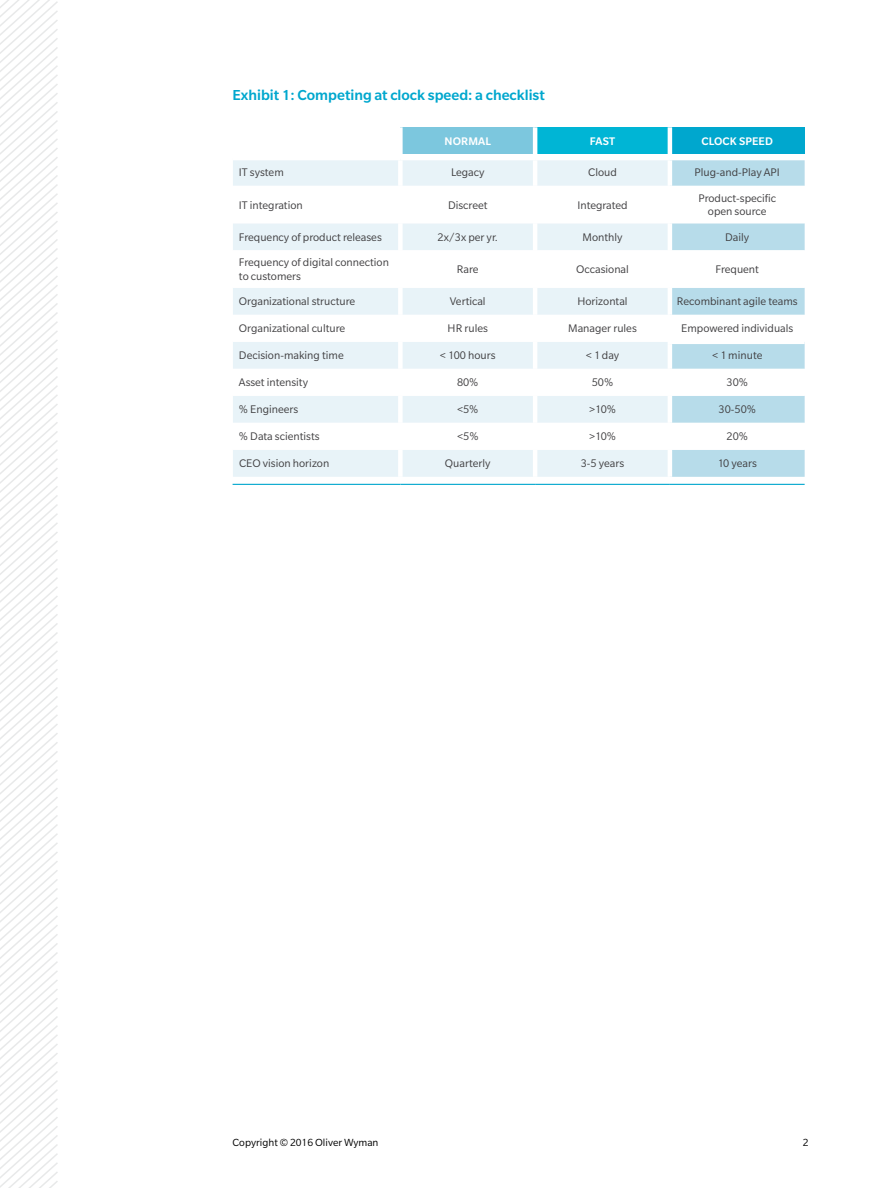
<style>
.page{position:relative;width:893px;height:1188px;background:#fff}
.page>*{position:absolute;margin:0;border:0;box-sizing:border-box;transform-origin:0 0}
.t1{font:500 15.75px "Slate Pro";color:#00a7ce}
.t2{font:12px/13.5px "Slate Pro";color:#414042;text-align:center}
.t3{font:500 12px "Slate Pro";letter-spacing:.01em;color:#fff}
.t4{font:11.25px "Slate Pro";color:#000}
</style>
<div class="page">
<svg style="left:0;top:0;width:58px;height:1188px"></svg>
<div style="left:233px;top:160px;width:435px;height:317px;background:#e8f3f8"></div>
<svg style="left:672px;top:160px;width:133px;height:317px;background:#b8dcea"></svg>
<svg style="left:233px;top:186px;width:572px;height:264px"></svg>
<svg style="left:537px;top:250px;width:131px;height:200px"></svg>
<hr style="left:233px;top:484px;width:167px;height:1px;background:#00a7ce">
<hr style="left:400px;top:484px;width:135px;height:1px;background:#00a7ce">
<hr style="left:535px;top:484px;width:135px;height:1px;background:#00a7ce">
<hr style="left:670px;top:484px;width:135px;height:1px;background:#00a7ce">
<div style="left:398px;top:160px;width:5px;height:26px;background:#fff"></div>
<hr style="left:533px;top:160px;width:4px;height:26px;background:#fff">
<div style="left:398px;top:186px;width:5px;height:37px;background:#fff"></div>
<hr style="left:533px;top:186px;width:4px;height:37px;background:#fff">
<hr style="left:668px;top:186px;width:4px;height:37px;background:#fff">
<div style="left:398px;top:223px;width:5px;height:27px;background:#fff"></div>
<hr style="left:533px;top:223px;width:4px;height:27px;background:#fff">
<hr style="left:668px;top:223px;width:4px;height:27px;background:#fff">
<div style="left:398px;top:250px;width:5px;height:38px;background:#fff"></div>
<hr style="left:533px;top:250px;width:4px;height:38px;background:#fff">
<hr style="left:668px;top:250px;width:4px;height:38px;background:#fff">
<div style="left:398px;top:288px;width:5px;height:27px;background:#fff"></div>
<hr style="left:533px;top:288px;width:4px;height:27px;background:#fff">
<hr style="left:668px;top:288px;width:4px;height:27px;background:#fff">
<div style="left:398px;top:315px;width:5px;height:27px;background:#fff"></div>
<hr style="left:533px;top:315px;width:4px;height:27px;background:#fff">
<hr style="left:668px;top:315px;width:4px;height:25px;background:#fff">
<div style="left:398px;top:342px;width:5px;height:27px;background:#fff"></div>
<hr style="left:533px;top:342px;width:4px;height:27px;background:#fff">
<div style="left:398px;top:369px;width:5px;height:27px;background:#fff"></div>
<hr style="left:533px;top:369px;width:4px;height:27px;background:#fff">
<hr style="left:668px;top:369px;width:4px;height:27px;background:#fff">
<div style="left:398px;top:396px;width:5px;height:27px;background:#fff"></div>
<hr style="left:533px;top:396px;width:4px;height:27px;background:#fff">
<div style="left:398px;top:423px;width:5px;height:27px;background:#fff"></div>
<hr style="left:533px;top:423px;width:4px;height:27px;background:#fff">
<hr style="left:668px;top:423px;width:4px;height:27px;background:#fff">
<div style="left:398px;top:450px;width:5px;height:27px;background:#fff"></div>
<hr style="left:533px;top:450px;width:4px;height:27px;background:#fff">
<svg style="left:400px;top:127px;width:405px;height:27px;background:#2db7d6"></svg>
<hr style="left:668px;top:127px;width:4px;height:27px;background:#fff">
<hr style="left:668px;top:344px;width:4px;height:25px;background:#fff">
<hr style="left:668px;top:340px;width:137px;height:4px;background:#fff">
<hr style="left:668px;top:396px;width:4px;height:27px;background:#fff">
<h1 class="t1" style="left:233px;top:87px;width:314px">Exhibit 1: Competing at clock speed: a checklist</h1>
<p class="t3" style="left:445px;top:134px;width:48px">NORMAL</p>
<p class="t3" style="left:590px;top:134px;width:27px">FAST</p>
<p class="t3" style="left:702px;top:134px;width:73px">CLOCK SPEED</p>
<p class="t2" style="left:239px;top:166px;width:46px">IT system</p>
<p class="t2" style="left:451px;top:166px;width:35px">Legacy</p>
<p class="t2" style="left:588px;top:166px;width:30px">Cloud</p>
<p class="t2" style="left:695px;top:166px;width:87px">Plug-and-Play API</p>
<p class="t2" style="left:239px;top:198px;width:65px">IT integration</p>
<p class="t2" style="left:448px;top:198px;width:41px">Discreet</p>
<p class="t2" style="left:577px;top:198px;width:52px">Integrated</p>
<p class="t2" style="left:698px;top:191px;width:79px">Product-specific open source</p>
<p class="t2" style="left:239px;top:230px;width:144px">Frequency of product releases</p>
<p class="t2" style="left:438px;top:230px;width:62px">2x/3x per yr.</p>
<p class="t2" style="left:582px;top:230px;width:41px">Monthly</p>
<p class="t2" style="left:725px;top:230px;width:26px">Daily</p>
<p class="t2" style="left:239px;top:256px;width:152px;text-align:left">Frequency of digital connection to customers</p>
<p class="t2" style="left:457px;top:262px;width:23px">Rare</p>
<p class="t2" style="left:576px;top:262px;width:54px">Occasional</p>
<p class="t2" style="left:716px;top:262px;width:45px">Frequent</p>
<p class="t2" style="left:239px;top:295px;width:118px">Organizational structure</p>
<p class="t2" style="left:450px;top:295px;width:37px">Vertical</p>
<p class="t2" style="left:577px;top:295px;width:52px">Horizontal</p>
<p class="t2" style="left:677px;top:295px;width:122px">Recombinant agile teams</p>
<p class="t2" style="left:239px;top:322px;width:108px">Organizational culture</p>
<p class="t2" style="left:448px;top:322px;width:42px">HR rules</p>
<p class="t2" style="left:568px;top:322px;width:70px">Manager rules</p>
<p class="t2" style="left:681px;top:322px;width:114px">Empowered individuals</p>
<p class="t2" style="left:239px;top:349px;width:106px">Decision-making time</p>
<p class="t2" style="left:440px;top:349px;width:57px">&lt; 100 hours</p>
<p class="t2" style="left:586px;top:349px;width:35px">&lt;1day</p>
<p class="t2" style="left:712px;top:349px;width:52px">&lt; 1minute</p>
<p class="t2" style="left:239px;top:376px;width:71px">Asset intensity</p>
<p class="t2" style="left:457px;top:376px;width:23px">80%</p>
<p class="t2" style="left:592px;top:376px;width:23px">50%</p>
<p class="t2" style="left:726px;top:376px;width:23px">30%</p>
<p class="t2" style="left:239px;top:403px;width:61px">% Engineers</p>
<p class="t2" style="left:457px;top:403px;width:23px">&lt;5%</p>
<p class="t2" style="left:589px;top:403px;width:28px">&gt;10%</p>
<p class="t2" style="left:719px;top:403px;width:39px">30-50%</p>
<p class="t2" style="left:239px;top:430px;width:82px">% Data scientists</p>
<p class="t2" style="left:457px;top:430px;width:23px">&lt;5%</p>
<p class="t2" style="left:589px;top:430px;width:28px">&gt;10%</p>
<p class="t2" style="left:727px;top:430px;width:23px">20%</p>
<p class="t2" style="left:239px;top:457px;width:92px">CEO vision horizon</p>
<p class="t2" style="left:445px;top:457px;width:47px">Quarterly</p>
<p class="t2" style="left:581px;top:457px;width:45px">3-5 years</p>
<p class="t2" style="left:718px;top:457px;width:41px">10 years</p>
<p class="t4" style="left:233px;top:1137px;width:147px">Copyright © 2016 Oliver Wyman</p>
<p class="t4" style="left:803px;top:1137px;width:7px">2</p>
</div>
